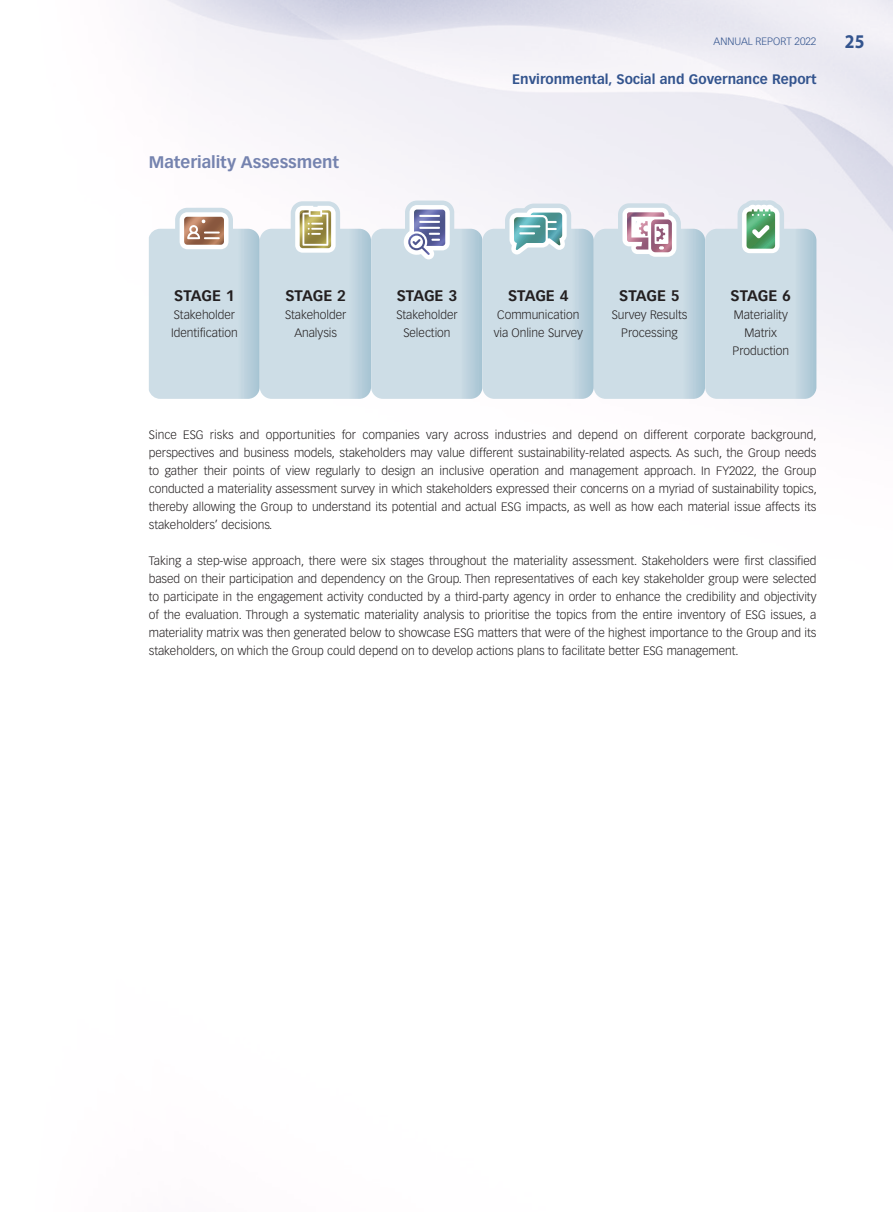
<style>
.page{position:relative;width:893px;height:1212px;background:#fff}
.page>*{position:absolute;margin:0;border:0;box-sizing:border-box;transform-origin:0 0}
.t1{font:700 19.5px "Myriad Pro";color:#33548e;scale:.9 1}
.Heading_2{font:700 16.5px "Vectora LT Std";color:#7583af}
.Body_Text{font:700 15px "Vectora LT Std";letter-spacing:-.005em;color:#231f20}
.t2{font:700 13.5px "Vectora LT Std";color:#33548e}
.Body_Text-2{font:300 12px/18px "Vectora LT Std";letter-spacing:-.005em;color:#231f20;text-align:justify}
.t3{font:300 10.5px "Vectora LT Std";color:#33548e}
</style>
<div class="page">
<svg style="left:149px;top:200px;width:667px;height:199px;background:#ccdae2"></svg>
<p class="Heading_2" style="left:149px;top:152px;width:192px">Materiality Assessment</p>
<p class="Body_Text" style="left:174px;top:286px;width:62px">STAGE 1</p>
<p class="Body_Text-2" style="left:174px;top:306px;width:63px">Stakeholder</p>
<p class="Body_Text-2" style="left:171px;top:324px;width:68px">Identification</p>
<p class="Body_Text" style="left:285px;top:286px;width:62px">STAGE 2</p>
<p class="Body_Text-2" style="left:285px;top:306px;width:63px">Stakeholder</p>
<p class="Body_Text-2" style="left:294px;top:324px;width:44px">Analysis</p>
<p class="t3" style="left:714px;top:35px;width:104px">ANNUAL REPORT 2022</p>
<h1 class="t1" style="left:845px;top:29px;width:23px">25</h1>
<p class="t2" style="left:512px;top:71px;width:306px">Environmental, Social and Governance Report</p>
<p class="Body_Text" style="left:397px;top:286px;width:62px">STAGE 3</p>
<p class="Body_Text-2" style="left:396px;top:306px;width:63px">Stakeholder</p>
<p class="Body_Text-2" style="left:403px;top:324px;width:49px">Selection</p>
<p class="Body_Text" style="left:508px;top:286px;width:62px">STAGE 4</p>
<p class="Body_Text-2" style="left:497px;top:306px;width:84px">Communication</p>
<p class="Body_Text-2" style="left:494px;top:324px;width:91px">via Online Survey</p>
<p class="Body_Text" style="left:619px;top:286px;width:62px">STAGE 5</p>
<p class="Body_Text-2" style="left:612px;top:306px;width:77px">Survey Results</p>
<p class="Body_Text-2" style="left:621px;top:324px;width:58px">Processing</p>
<p class="Body_Text" style="left:730px;top:286px;width:62px">STAGE 6</p>
<p class="Body_Text-2" style="left:734px;top:306px;width:55px">Materiality</p>
<p class="Body_Text-2" style="left:745px;top:324px;width:34px">Matrix</p>
<p class="Body_Text-2" style="left:733px;top:342px;width:58px">Production</p>
<p class="Body_Text-2" style="left:149px;top:426px;width:669px">Since ESG risks and opportunities for companies vary across industries and depend on different corporate background, perspectives and business models, stakeholders may value different sustainability-related aspects. As such, the Group needs to gather their points of view regularly to design an inclusive operation and management approach. In FY2022, the Group conducted a materiality assessment survey in which stakeholders expressed their concerns on a myriad of sustainability topics, thereby allowing the Group to understand its potential and actual ESG impacts, as well as how each material issue affects its stakeholders’ decisions.</p>
<p class="Body_Text-2" style="left:149px;top:552px;width:669px">Taking a step-wise approach, there were six stages throughout the materiality assessment. Stakeholders were first classified based on their participation and dependency on the Group. Then representatives of each key stakeholder group were selected to participate in the engagement activity conducted by a third-party agency in order to enhance the credibility and objectivity of the evaluation. Through a systematic materiality analysis to prioritise the topics from the entire inventory of ESG issues, a materiality matrix was then generated below to showcase ESG matters that were of the highest importance to the Group and its stakeholders, on which the Group could depend on to develop actions plans to facilitate better ESG management.</p>
</div>
